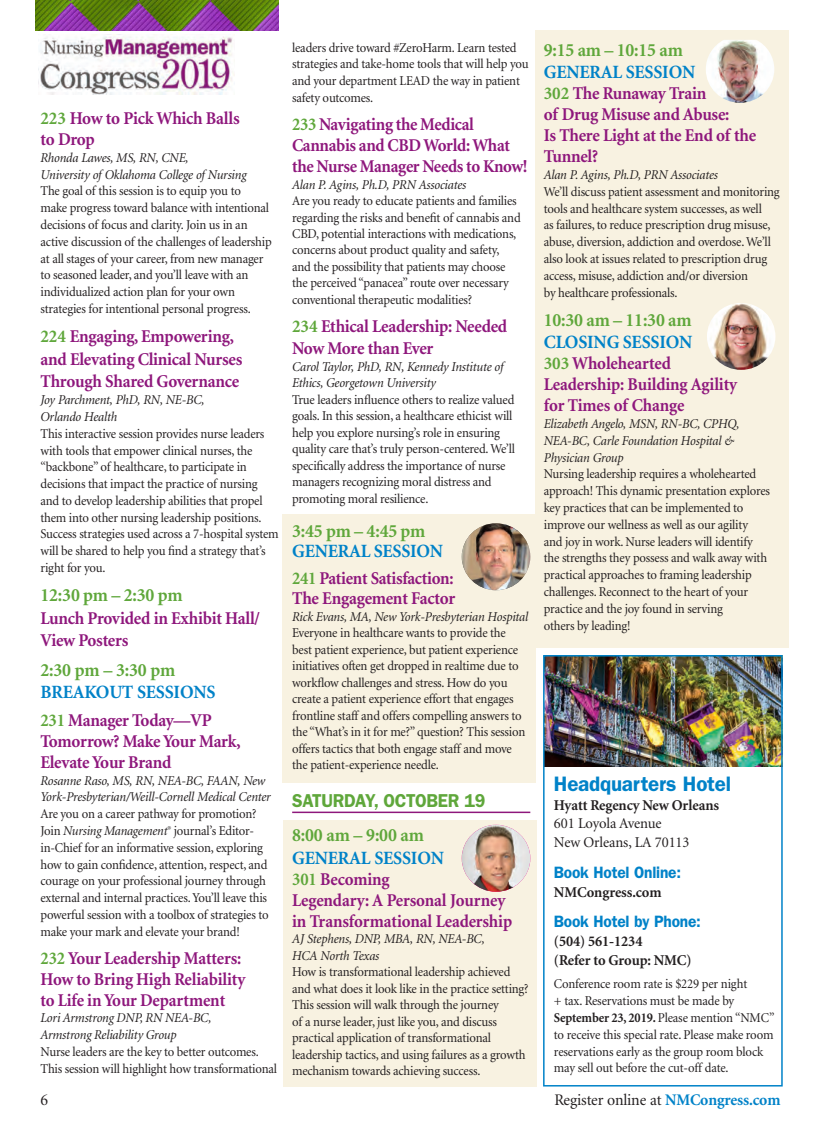
<style>
.page{position:relative;width:824px;height:1134px;background:#fff}
.page>*{position:absolute;margin:0;border:0;box-sizing:border-box;transform-origin:0 0}
._1_list_date{font:600 21px "Franklin Gothic";letter-spacing:-.01em;color:#0082c8}
._2_list_time{font:700 18.75px/22.5px "Minion";letter-spacing:-.01em;color:#0082c8}
._4_list_text{font:700 18.75px/22.5px "Minion";letter-spacing:-.01em;color:#5fa73b}
._1_list_date-2{font:600 18.75px "Franklin Gothic";letter-spacing:-.02em;color:#5fa73b;scale:.94 1}
._2b_session_name{font:700 18px/21px "Minion";letter-spacing:-.015em;color:#8e177c;scale:.94 1}
._2b_session_name-2{font:700 18px/21px "Minion";letter-spacing:-.015em;color:#8e177c;scale:.95 1}
._3_list_italic{font:700 18px/21px "Minion";letter-spacing:-.015em;color:#8e177c;scale:.95 1}
._1_list_date-3{font:600 16.5px "Franklin Gothic";letter-spacing:-.015em;color:#0082c8;scale:.94 1}
._4_session_title{font:16.5px "Minion";color:#231f20}
._4_session_title-2{font:16.2px "Minion";letter-spacing:-.01em;color:#231f20}
._4_list_text-2{font:15px/18.8px "Minion";letter-spacing:-.005em;color:#231f20}
._4_list_text-3{font:700 15px/18.8px "Minion";letter-spacing:-.005em;color:#231f20}
._4_list_text-4{font:13.5px/16.8px "Minion";letter-spacing:-.015em;color:#231f20;scale:.94 1}
._3_list_italic-2{font:italic 13.5px/16.8px "Minion";letter-spacing:-.015em;color:#231f20;scale:.95 1}
.s1{color:#5fa73b}
.s2{font-style:italic}
.s3{color:#0082c8}
.s4{font-weight:700}
.s5{font-weight:700;color:#0082c8}
</style>
<div class="page">
<img style="left:546px;top:658px;width:233px;height:108px">
<div style="left:535px;top:30px;width:253px;height:618px;background:#f8f2e1"></div>
<div style="left:283px;top:820px;width:254px;height:267px;background:#f8f2e1"></div>
<div style="left:282px;top:515px;width:254px;height:268px;background:#f8f2e1"></div>
<hr style="left:292px;top:812px;width:238px;height:1px;background:#8e177c">
<img style="left:40px;top:34px;width:194px;height:60px">
<img style="left:35px;top:0;width:243px;height:30px">
<img style="left:461px;top:523px;width:69px;height:67px">
<img style="left:461px;top:825px;width:69px;height:67px">
<img style="left:706px;top:40px;width:68px;height:63px">
<div style="left:543px;top:655px;width:239px;height:432px;border:2px solid #0082c8"></div>
<img style="left:707px;top:303px;width:68px;height:67px">
<p class="_3_list_italic" style="left:40px;top:108px;width:211px"><span class="s1">223</span> How to Pick Which Balls to Drop</p>
<p class="_3_list_italic-2" style="left:40px;top:150px;width:218px">Rhonda Lawes, MS, RN, CNE,<br>University of Oklahoma College of Nursing</p>
<p class="_4_list_text-4" style="left:40px;top:183px;width:247px">The goal of this session is to equip you to<br>make progress toward balance with intentional decisions of focus and clarity. Join us in an active discussion of the challenges of leadership at all stages of your career, from new manager to seasoned leader, and you’ll leave with an individualized action plan for your own strategies for intentional personal progress.</p>
<p class="_2b_session_name-2" style="left:40px;top:326px;width:214px;line-height:22.5px"><span class="s1">224</span> Engaging, Empowering, and Elevating Clinical Nurses<br>Through Shared Governance</p>
<p class="_3_list_italic-2" style="left:40px;top:392px;width:174px">Joy Parchment, PhD, RN, NE-BC,<br>Orlando Health</p>
<p class="_4_list_text-4" style="left:40px;top:426px;width:255px">This interactive session provides nurse leaders with tools that empower clinical nurses, the “backbone” of healthcare, to participate in decisions that impact the practice of nursing and to develop leadership abilities that propel them into other nursing leadership positions.<br>Success strategies used across a 7-hospital system will be shared to help you find a strategy that’s right for you.</p>
<p class="_4_list_text" style="left:40px;top:585px;width:143px">12:30 pm – 2:30 pm</p>
<p class="_2b_session_name-2" style="left:40px;top:607px;width:232px;line-height:22.5px">Lunch Provided in Exhibit Hall/<br>View Posters</p>
<p class="_2_list_time" style="left:40px;top:659px;width:176px"><span class="s1">2:30 pm – 3:30 pm<br></span>BREAKOUT SESSIONS</p>
<p class="_2b_session_name-2" style="left:40px;top:710px;width:212px"><span class="s1">231</span> Manager Today—VP<br>Tomorrow? Make Your Mark,<br>Elevate Your Brand</p>
<p class="_3_list_italic-2" style="left:40px;top:772px;width:244px">Rosanne Raso, MS, RN, NEA-BC, FAAN, New<br>York-Presbyterian/Weill-Cornell Medical Center</p>
<p class="_4_list_text-4" style="left:40px;top:806px;width:244px">Are you on a career pathway for promotion?<br>Join <span class="s2">Nursing Management</span><sup>®</sup> journal’s Editor&shy;in-Chief for an informative session, exploring how to gain confidence, attention, respect, and courage on your professional journey through external and internal practices. You’ll leave this powerful session with a toolbox of strategies to make your mark and elevate your brand!</p>
<p class="_2b_session_name" style="left:40px;top:948px;width:219px"><span class="s1">232</span> Your Leadership Matters:<br>How to Bring High Reliability to Life in Your Department</p>
<p class="_3_list_italic-2" style="left:40px;top:1010px;width:181px">Lori Armstrong DNP, RN NEA-BC,<br>Armstrong Reliability Group</p>
<p class="_4_list_text-4" style="left:40px;top:1044px;width:253px">Nurse leaders are the key to better outcomes.<br>This session will highlight how transformational</p>
<p class="_4_list_text-4" style="left:292px;top:40px;width:253px">leaders drive toward #ZeroHarm. Learn tested strategies and take-home tools that will help you and your department LEAD the way in patient safety outcomes.</p>
<p class="_2b_session_name" style="left:292px;top:114px;width:252px"><span class="s1">233</span> Navigating the Medical<br>Cannabis and CBD World: What the Nurse Manager Needs to Know!</p>
<p class="_3_list_italic-2" style="left:292px;top:176px;width:185px">Alan P. Agins, Ph.D, PRN Associates</p>
<p class="_4_list_text-4" style="left:292px;top:193px;width:244px">Are you ready to educate patients and families regarding the risks and benefit of cannabis and CBD, potential interactions with medications, concerns about product quality and safety, and the possibility that patients may choose the perceived “panacea” route over necessary conventional therapeutic modalities?</p>
<p class="_2b_session_name-2" style="left:292px;top:315px;width:228px;line-height:22.5px"><span class="s1">234</span> Ethical Leadership: Needed<br>Now More than Ever</p>
<p class="_3_list_italic-2" style="left:292px;top:359px;width:224px">Carol Taylor, PhD, RN, Kennedy Institute of<br>Ethics, Georgetown University</p>
<p class="_4_list_text-4" style="left:292px;top:392px;width:239px">True leaders influence others to realize valued goals. In this session, a healthcare ethicist will help you explore nursing’s role in ensuring quality care that’s truly person-centered. We’ll specifically address the importance of nurse managers recognizing moral distress and promoting moral resilience.</p>
<p class="_2_list_time" style="left:292px;top:521px;width:152px;line-height:20.2px"><span class="s1">3:45 pm – 4:45 pm<br></span>GENERAL SESSION</p>
<p class="_2b_session_name" style="left:292px;top:569px;width:175px;line-height:20.2px"><span class="s1">241</span> Patient Satisfaction:<br>The Engagement Factor</p>
<p class="_3_list_italic-2" style="left:292px;top:608px;width:250px">Rick Evans, MA, New York-Presbyterian Hospital</p>
<p class="_4_list_text-4" style="left:292px;top:625px;width:249px">Everyone in healthcare wants to provide the best patient experience, but patient experience initiatives often get dropped in realtime due to workflow challenges and stress. How do you create a patient experience effort that engages frontline staff and offers compelling answers to the “What’s in it for me?” question? This session offers tactics that both engage staff and move the patient-experience needle.</p>
<p class="_1_list_date-2" style="left:292px;top:789px;width:207px">SATURDAY, OCTOBER 19</p>
<p class="_2_list_time" style="left:292px;top:824px;width:153px"><span class="s1">8:00 am – 9:00 am<br></span>GENERAL SESSION</p>
<p class="_2b_session_name" style="left:292px;top:869px;width:235px"><span class="s1">301</span> Becoming<br>Legendary: A Personal Journey in Transformational Leadership</p>
<p class="_3_list_italic-2" style="left:292px;top:931px;width:204px">AJ Stephens, DNP, MBA, RN, NEA-BC,<br>HCA North Texas</p>
<p class="_4_list_text-4" style="left:292px;top:964px;width:253px">How is transformational leadership achieved and what does it look like in the practice setting?<br>This session will walk through the journey<br>of a nurse leader, just like you, and discuss practical application of transformational leadership tactics, and using failures as a growth mechanism towards achieving success.</p>
<p class="_4_list_text" style="left:543px;top:39px;width:153px">9:15 am – 10:15 am<br><span class="s3">GENERAL SESSION</span></p>
<p class="_2b_session_name-2" style="left:543px;top:83px;width:225px"><span class="s1">302</span> The Runaway Train<br>of Drug Misuse and Abuse:<br>Is There Light at the End of the<br>Tunnel?</p>
<p class="_3_list_italic-2" style="left:543px;top:167px;width:185px">Alan P. Agins, Ph.D, PRN Associates</p>
<p class="_4_list_text-4" style="left:543px;top:184px;width:252px">We’ll discuss patient assessment and monitoring tools and healthcare system successes, as well<br>as failures, to reduce prescription drug misuse, abuse, diversion, addiction and overdose. We’ll also look at issues related to prescription drug access, misuse, addiction and/or diversion<br>by healthcare professionals.</p>
<p class="_4_list_text" style="left:543px;top:309px;width:150px">10:30 am – 11:30 am<br><span class="s3">CLOSING SESSION</span></p>
<p class="_2b_session_name" style="left:543px;top:354px;width:207px"><span class="s1">303</span> Wholehearted<br>Leadership: Building Agility for Times of Change</p>
<p class="_3_list_italic-2" style="left:543px;top:416px;width:208px">Elizabeth Angelo, MSN, RN-BC, CPHQ,<br>NEA-BC, Carle Foundation Hospital &amp;<br>Physician Group</p>
<p class="_4_list_text-4" style="left:543px;top:466px;width:242px">Nursing leadership requires a wholehearted approach! This dynamic presentation explores key practices that can be implemented to improve our wellness as well as our agility and joy in work. Nurse leaders will identify the strengths they possess and walk away with practical approaches to framing leadership challenges. Reconnect to the heart of your practice and the joy found in serving<br>others by leading!</p>
<p class="_1_list_date" style="left:554px;top:771px;width:179px">Headquarters Hotel</p>
<p class="_4_list_text-2" style="left:554px;top:796px;width:167px"><span class="s4">Hyatt Regency New Orleans<br></span>601 Loyola Avenue<br>New Orleans, LA 70113</p>
<p class="_1_list_date-3" style="left:554px;top:862px;width:137px">Book Hotel Online:</p>
<p class="_4_list_text-3" style="left:554px;top:883px;width:109px">NMCongress.com</p>
<p class="_1_list_date-3" style="left:554px;top:912px;width:158px">Book Hotel by Phone:</p>
<p class="_4_list_text-3" style="left:554px;top:932px;width:139px">(504) 561-1234<br>(Refer to Group: NMC)</p>
<p class="_4_list_text-4" style="left:554px;top:976px;width:236px">Conference room rate is $229 per night<br>+ tax. Reservations must be made by <span class="s4">September 23, 2019.</span> Please mention “NMC” to receive this special rate. Please make room reservations early as the group room block may sell out before the cut-off date.</p>
<p class="_4_session_title" style="left:40px;top:1092px;width:9px">6</p>
<p class="_4_session_title-2" style="left:554px;top:1092px;width:228px">Register online at <span class="s5">NMCongress.com</span></p>
</div>
